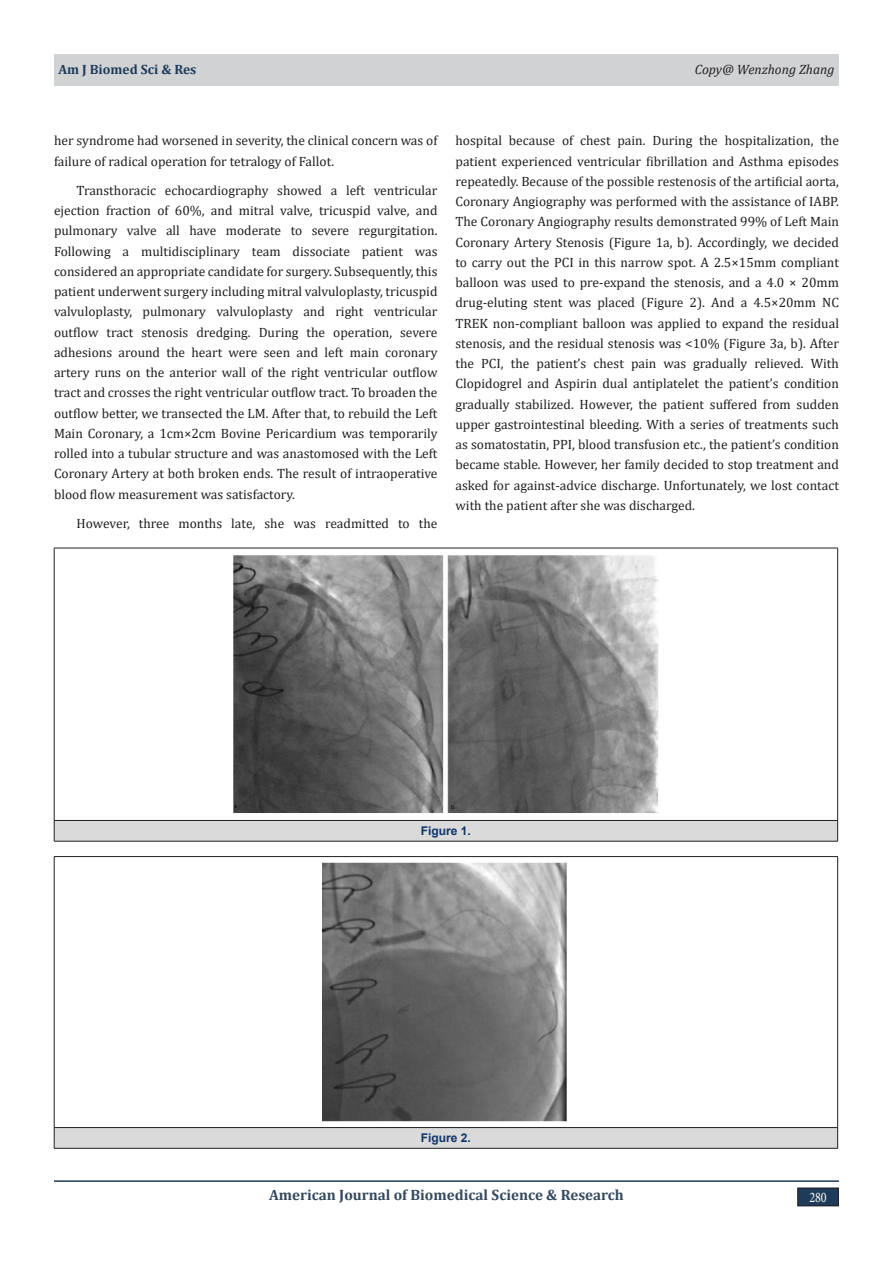
<style>
.page{position:relative;width:893px;height:1263px;background:#fff}
.page>*{position:absolute;margin:0;border:0;box-sizing:border-box;transform-origin:0 0}
.t1{font:700 15px "Cambria";color:#34495e}
.t2{font:14.7px "Minion Pro";color:#fff;scale:.83 1}
.t3{font:13.5px/20.2px "Cambria";color:#231f20;text-align:justify}
.t4{font:italic 13.5px "Cambria";color:#231f20}
.t5{font:700 13.5px "Cambria";color:#1e3c5a}
.t6{font:700 12px "Arial";color:#0e356a}
</style>
<div class="page">
<hr style="left:54px;top:1180px;width:785px;height:2px;background:#1e3c5a">
<div style="left:54px;top:54px;width:785px;height:31px;background:#d1d2d4"></div>
<div style="left:798px;top:1188px;width:40px;height:18px;background:#1e3c5a"></div>
<div style="left:797px;top:1187px;width:42px;height:19px;border:1px solid #231f20"></div>
<div style="left:54px;top:820px;width:784px;height:21px;background:#dadada"></div>
<hr style="left:54px;top:548px;width:784px;height:1px;background:#231f20">
<hr style="left:54px;top:548px;width:1px;height:272px;background:#231f20">
<hr style="left:837px;top:548px;width:1px;height:272px;background:#231f20">
<hr style="left:54px;top:820px;width:784px;height:1px;background:#231f20">
<svg style="left:54px;top:821px;width:1px;height:20px"></svg>
<svg style="left:837px;top:821px;width:1px;height:20px"></svg>
<hr style="left:54px;top:841px;width:784px;height:1px;background:#231f20">
<img style="left:233px;top:555px;width:426px;height:259px">
<div style="left:54px;top:1127px;width:784px;height:21px;background:#dadada"></div>
<hr style="left:54px;top:856px;width:784px;height:1px;background:#231f20">
<hr style="left:54px;top:857px;width:1px;height:270px;background:#231f20">
<hr style="left:837px;top:857px;width:1px;height:270px;background:#231f20">
<hr style="left:54px;top:1127px;width:784px;height:1px;background:#231f20">
<svg style="left:54px;top:1128px;width:1px;height:20px"></svg>
<svg style="left:837px;top:1128px;width:1px;height:20px"></svg>
<hr style="left:54px;top:1148px;width:784px;height:1px;background:#231f20">
<img style="left:323px;top:862px;width:244px;height:259px">
<p class="t5" style="left:58px;top:59px;width:139px">Am J Biomed Sci &amp; Res</p>
<p class="t4" style="left:695px;top:59px;width:141px">Copy@ Wenzhong Zhang</p>
<p class="t3" style="left:54px;top:131px;width:385px">her syndrome had worsened in severity, the clinical concern was of failure of radical operation for tetralogy of Fallot.</p>
<p class="t3" style="left:54px;top:180px;width:385px;text-indent:22px">Transthoracic echocardiography showed a left ventricular ejection fraction of 60%, and mitral valve, tricuspid valve, and pulmonary valve all have moderate to severe regurgitation.<br>Following a multidisciplinary team dissociate patient was considered an appropriate candidate for surgery. Subsequently, this patient underwent surgery including mitral valvuloplasty, tricuspid valvuloplasty, pulmonary valvuloplasty and right ventricular outflow tract stenosis dredging. During the operation, severe adhesions around the heart were seen and left main coronary artery runs on the anterior wall of the right ventricular outflow tract and crosses the right ventricular outflow tract. To broaden the outflow better, we transected the LM. After that, to rebuild the Left Main Coronary, a 1cm×2cm Bovine Pericardium was temporarily rolled into a tubular structure and was anastomosed with the Left Coronary Artery at both broken ends. The result of intraoperative blood flow measurement was satisfactory.</p>
<p class="t3" style="left:76px;top:513px;width:362px">However, three months late, she was readmitted to the</p>
<p class="t3" style="left:455px;top:131px;width:385px">hospital because of chest pain. During the hospitalization, the patient experienced ventricular fibrillation and Asthma episodes repeatedly. Because of the possible restenosis of the artificial aorta, Coronary Angiography was performed with the assistance of IABP.<br>The Coronary Angiography results demonstrated 99% of Left Main Coronary Artery Stenosis (Figure 1a, b). Accordingly, we decided to carry out the PCI in this narrow spot. A 2.5×15mm compliant balloon was used to pre-expand the stenosis, and a 4.0 × 20mm drug-eluting stent was placed (Figure 2). And a 4.5×20mm NC TREK non-compliant balloon was applied to expand the residual stenosis, and the residual stenosis was &lt;10% (Figure 3a, b). After the PCI, the patient’s chest pain was gradually relieved. With Clopidogrel and Aspirin dual antiplatelet the patient’s condition gradually stabilized. However, the patient suffered from sudden upper gastrointestinal bleeding. With a series of treatments such as somatostatin, PPI, blood transfusion etc., the patient’s condition became stable. However, her family decided to stop treatment and asked for against-advice discharge. Unfortunately, we lost contact with the patient after she was discharged.</p>
<p class="t6" style="left:421px;top:822px;width:52px">Figure 1.</p>
<p class="t6" style="left:421px;top:1129px;width:52px">Figure 2.</p>
<p class="t1" style="left:269px;top:1184px;width:356px">American Journal of Biomedical Science &amp; Research</p>
<p class="t2" style="left:809px;top:1188px;width:23px">280</p>
</div>
